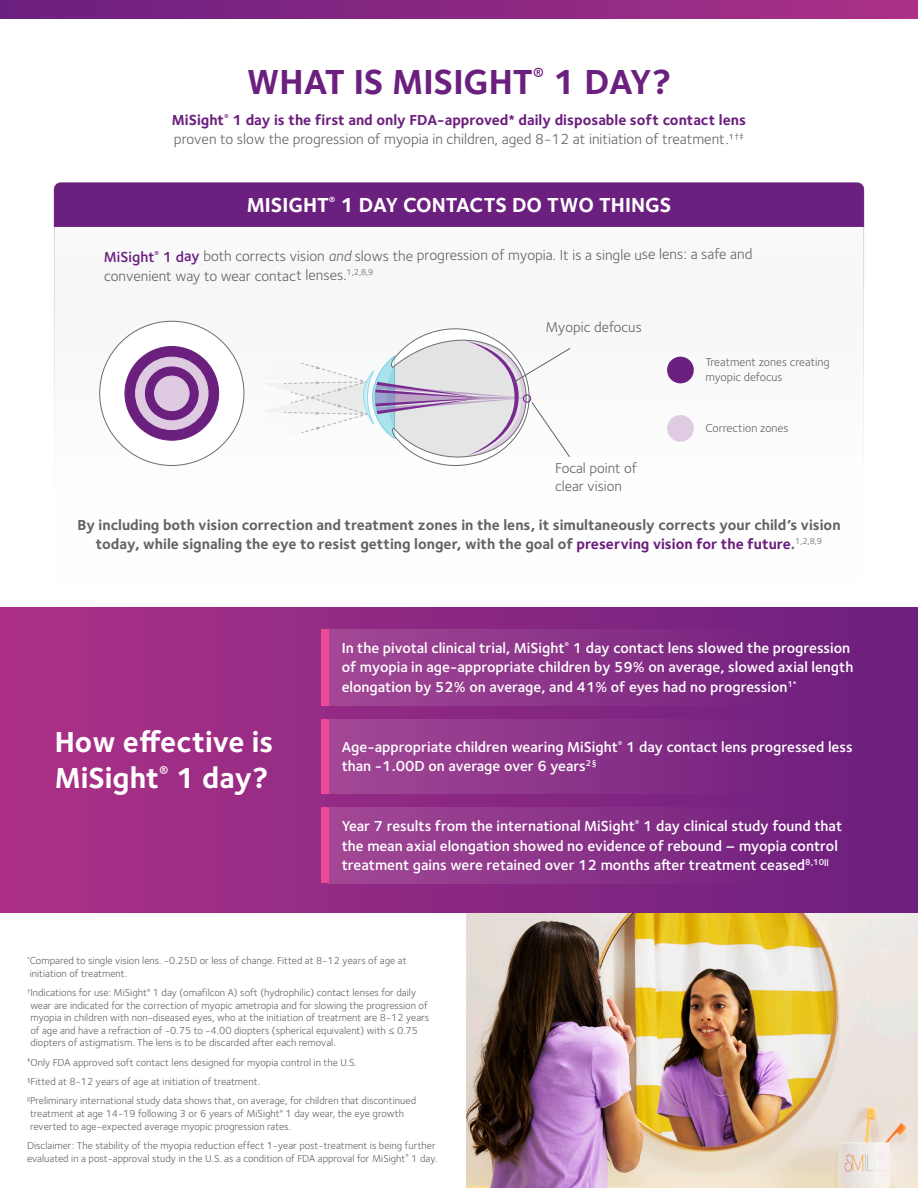
<style>
.page{position:relative;width:918px;height:1188px;background:#fff}
.page>*{position:absolute;margin:0;border:0;box-sizing:border-box;transform-origin:0 0}
.t1{font:700 36px "Foundry Sterling";color:#6b1f7e}
.t2{font:700 30px/36px "Foundry Sterling";color:#fff}
.t3{font:700 21px "Foundry Sterling";color:#fff}
.t4{font:600 15px/19.5px "Foundry Sterling";color:#fff}
.t5{font:15px/20.5px "Foundry Sterling";letter-spacing:-.005em;color:#636366}
.t6{font:700 15px/19.5px "Foundry Sterling";color:#636366;text-align:center}
.t7{font:14.7px/17.7px "Foundry Sterling";color:#636366}
.t8{font:12px/14.4px "Foundry Sterling";color:#636366}
.t9{font:10.5px/12.6px "Foundry Sterling";color:#636366}
.s1{font-weight:700;color:#6b1f7e}
.s2{font-weight:600;color:#6b1f7e}
.s3{font-style:italic}
.s4{color:#6b1f7e}
</style>
<div class="page">
<img style="left:467px;top:912px;width:451px;height:276px">
<div style="left:0;top:608px;width:918px;height:304px;background:linear-gradient(to right,#ac3187,#6b207f)"></div>
<div style="left:54px;top:183px;width:810px;height:400px;background:#fbfbfb;border-radius:6px"></div>
<div style="left:0;top:0;width:918px;height:18px;background:linear-gradient(to right,#6a1f7f,#aa3087)"></div>
<div style="left:100px;top:321px;width:144px;height:144px;background:#fff;border-radius:50%"></div>
<div style="left:125px;top:347px;width:94px;height:93px;background:#6b1f7e;border-radius:50%"></div>
<div style="left:136px;top:357px;width:72px;height:73px;background:#decbe2;border-radius:50%"></div>
<div style="left:135px;top:357px;width:73px;height:73px;border:1px solid #decbe2;border-radius:50%"></div>
<div style="left:145px;top:367px;width:53px;height:53px;background:#6b1f7e;border-radius:50%"></div>
<div style="left:145px;top:367px;width:54px;height:53px;border:1px solid #6b1f7e;border-radius:50%"></div>
<div style="left:155px;top:376px;width:34px;height:35px;background:#decbe2;border-radius:50%"></div>
<div style="left:154px;top:376px;width:36px;height:35px;border:1px solid #decbe2;border-radius:50%"></div>
<svg style="left:267px;top:328px;width:304px;height:138px"></svg>
<div style="left:667px;top:357px;width:27px;height:26px;background:#6b1f7e;border-radius:50%"></div>
<div style="left:667px;top:415px;width:27px;height:27px;background:#dfcce3;border-radius:50%"></div>
<div style="left:328px;top:629px;width:552px;height:76px;background:linear-gradient(to right,#a34795,#6d1c7c)"></div>
<div style="left:322px;top:629px;width:7px;height:76px;background:#ed4999"></div>
<div style="left:328px;top:719px;width:552px;height:75px;background:linear-gradient(to right,#a34795,#6d1c7c)"></div>
<div style="left:322px;top:719px;width:7px;height:75px;background:#ed4999"></div>
<div style="left:328px;top:808px;width:552px;height:76px;background:linear-gradient(to right,#a34795,#6d1c7c)"></div>
<div style="left:322px;top:808px;width:7px;height:75px;background:#ed4999"></div>
<div style="left:54px;top:182px;width:810px;height:45px;background:#6b1f7e"></div>
<p class="t1" style="left:247px;top:60px;width:426px">WHAT IS MISIGHT<sup>®</sup> 1 DAY?</p>
<p class="t5" style="left:172px;top:110px;width:576px;line-height:19.5px"><span class="s1">MiSight</span><sup>®</sup> <span class="s1">1 day is the first and only FDA-approved* daily disposable soft contact lens </span>proven to slow the progression of myopia in children, aged 8-12 at initiation of treatment.1<sup>†‡</sup></p>
<p class="t3" style="left:247px;top:192px;width:426px">MISIGHT<sup>®</sup> 1 DAY CONTACTS DO TWO THINGS</p>
<p class="t5" style="left:104px;top:245px;width:650px"><span class="s2">MiSight</span><sup>®</sup> <span class="s2">1 day</span> both corrects vision <span class="s3">and</span> slows the progression of myopia. It is a single use lens: a safe and convenient way to wear contact lenses.<sup>1,2,8,9</sup></p>
<p class="t7" style="left:546px;top:318px;width:98px">Myopic defocus</p>
<p class="t7" style="left:555px;top:460px;width:84px">Focal point of clear vision</p>
<p class="t8" style="left:705px;top:355px;width:126px">Treatment zones creating myopic defocus</p>
<p class="t8" style="left:705px;top:421px;width:85px">Correction zones</p>
<p class="t6" style="left:77px;top:515px;width:765px">By including both vision correction and treatment zones in the lens, it simultaneously corrects your child’s vision today, while signaling the eye to resist getting longer, with the goal of <span class="s4">preserving vision for the future</span>.<sup>1,2,8,9</sup></p>
<p class="t2" style="left:55px;top:725px;width:220px">How effective is<br>MiSight<sup>®</sup> 1 day?</p>
<p class="t4" style="left:342px;top:638px;width:513px">In the pivotal clinical trial, MiSight<sup>®</sup> 1 day contact lens slowed the progression of myopia in age-appropriate children by 59% on average, slowed axial length elongation by 52% on average, and 41% of eyes had no progression<sup>1*</sup></p>
<p class="t4" style="left:342px;top:737px;width:512px">Age-appropriate children wearing MiSight<sup>®</sup> 1 day contact lens progressed less than -1.00D on average over 6 years<sup>2§</sup></p>
<p class="t4" style="left:342px;top:817px;width:502px">Year 7 results from the international MiSight<sup>®</sup> 1 day clinical study found that the mean axial elongation showed no evidence of rebound – myopia control treatment gains were retained over 12 months after treatment ceased<sup>8,10||</sup></p>
<p class="t9" style="left:27px;top:954px;width:381px"><sup>*</sup>Compared to single vision lens. -0.25D or less of change. Fitted at 8-12 years of age at initiation of treatment.</p>
<p class="t9" style="left:30px;top:986px;width:400px;text-indent:-3px"><sup>†</sup>Indications for use: MiSight<sup>®</sup> 1 day (omafilcon A) soft (hydrophilic) contact lenses for daily wear are indicated for the correction of myopic ametropia and for slowing the progression of myopia in children with non-diseased eyes, who at the initiation of treatment are 8-12 years of age and have a refraction of -0.75 to -4.00 diopters (spherical equivalent) with ≤ 0.75 diopters of astigmatism. The lens is to be discarded after each removal.</p>
<p class="t9" style="left:27px;top:1056px;width:331px"><sup>‡</sup>Only FDA approved soft contact lens designed for myopia control in the U.S.</p>
<p class="t9" style="left:27px;top:1075px;width:235px"><sup>§</sup>Fitted at 8-12 years of age at initiation of treatment.</p>
<p class="t9" style="left:27px;top:1095px;width:391px"><sup>||</sup>Preliminary international study data shows that, on average, for children that discontinued treatment at age 14-19 following 3 or 6 years of MiSight<sup>®</sup> 1 day wear, the eye growth reverted to age-expected average myopic progression rates.</p>
<p class="t9" style="left:27px;top:1139px;width:412px">Disclaimer: The stability of the myopia reduction effect 1-year post-treatment is being further evaluated in a post-approval study in the U.S. as a condition of FDA approval for MiSight<sup>®</sup> 1 day.</p>
</div>
